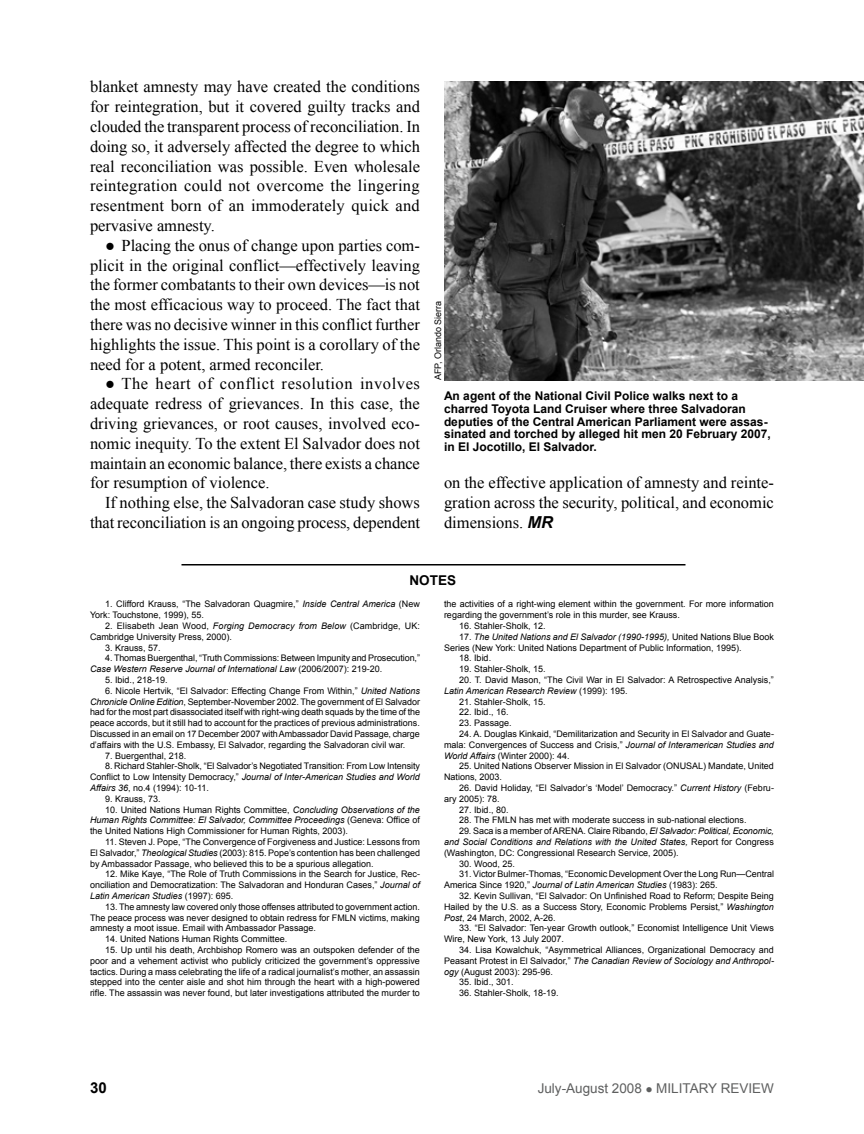
<style>
.page{position:relative;width:864px;height:1134px;background:#fff}
.page>*{position:absolute;margin:0;border:0;box-sizing:border-box;transform-origin:0 0}
.fob_Bullet{font:16.5px/19.8px "Times New Roman";color:#000;text-align:justify}
.fob{font:16.5px/19.8px "Times New Roman";color:#000;text-align:right}
.t1{font:700 15px "Arial";color:#000}
.t2{font:13.5px "Arial";color:#5e5f5f}
.t3{font:700 13.5px "Arial";color:#000}
.cutline{font:700 12px/12.8px "Arial";color:#000}
.ftnote{font:9px/10.8px "Arial";color:#000;text-align:justify}
.photocred{font:9px "Arial";color:#000}
.s1{font-family:"Arial";font-weight:700;font-style:italic}
.s2{font-style:italic}
</style>
<div class="page">
<hr style="left:182px;top:564px;width:504px;height:2px;background:#000">
<img style="left:444px;top:81px;width:420px;height:300px">
<p class="fob_Bullet" style="left:90px;top:77px;width:332px">blanket amnesty may have created the conditions for reintegration, but it covered guilty tracks and clouded the transparent process of reconciliation. In doing so, it adversely affected the degree to which real reconciliation was possible. Even wholesale reintegration could not overcome the lingering resentment born of an immoderately quick and pervasive amnesty.</p>
<p class="fob_Bullet" style="left:90px;top:235px;width:332px;text-indent:15px">● Placing the onus of change upon parties com&shy;plicit in the original conflict—effectively leaving the former combatants to their own devices—is not the most efficacious way to proceed. The fact that there was no decisive winner in this conflict further highlights the issue. This point is a corollary of the need for a potent, armed reconciler.</p>
<p class="fob_Bullet" style="left:90px;top:374px;width:331px;text-indent:15px">● The heart of conflict resolution involves adequate redress of grievances. In this case, the driving grievances, or root causes, involved eco&shy;nomic inequity. To the extent El Salvador does not maintain an economic balance, there exists a chance for resumption of violence.</p>
<p class="fob" style="left:90px;top:493px;width:332px">If nothing else, the Salvadoran case study shows that reconciliation is an ongoing process, dependent</p>
<p class="photocred" style="left:432px;top:380px;width:81px;rotate:-90deg">AFP, Orlando Sierra</p>
<p class="cutline" style="left:444px;top:390px;width:328px">An agent of the National Civil Police walks next to a charred Toyota Land Cruiser where three Salvadoran deputies of the Central American Parliament were assas&shy;sinated and torched by alleged hit men 20 February 2007, in El Jocotillo, El Salvador.</p>
<p class="fob" style="left:444px;top:473px;width:331px;text-align:justify">on the effective application of amnesty and reinte&shy;gration across the security, political, and economic dimensions. <span class="s1">MR</span></p>
<p class="t3" style="left:410px;top:572px;width:48px">NOTES</p>
<p class="ftnote" style="left:90px;top:599px;width:331px;text-indent:15px">1. Clifford Krauss, “The Salvadoran Quagmire,” <span class="s2">Inside Central America</span> (New<br>York: Touchstone, 1999), 55.</p>
<p class="ftnote" style="left:90px;top:620px;width:332px;text-indent:15px">2. Elisabeth Jean Wood, <span class="s2">Forging Democracy from Below</span> (Cambridge, UK:<br>Cambridge University Press, 2000).</p>
<p class="ftnote" style="left:105px;top:642px;width:57px">3. Krauss, 57.</p>
<p class="ftnote" style="left:90px;top:653px;width:332px;text-indent:15px">4. Thomas Buergenthal, “Truth Commissions: Between I mpunity and Prosecution,”<br><span class="s2">Case Western Reserve Journal of International Law</span> (2006/2007): 219-20.</p>
<p class="ftnote" style="left:105px;top:674px;width:64px">5. Ibid., 218-19.</p>
<p class="ftnote" style="left:90px;top:685px;width:332px;text-indent:15px">6. Nicole Hertvik, “El Salvador: Effecting Change From Within,” <span class="s2">United Nations Chronicle Online Edition</span>, September-November 2002. The government of El Salvador had for the most part disassociated itself with right-wing death squads by the time of the peace accords, but it still had to account for the practices of previous administrations.<br>Discussed in an email on 17 December 2007 with Ambassador David Passage, charge d’affairs with the U.S. Embassy, El Salvador, regarding the Salvadoran civil war.</p>
<p class="ftnote" style="left:105px;top:750px;width:83px">7. Buergenthal, 218.</p>
<p class="ftnote" style="left:90px;top:761px;width:331px;text-indent:15px">8. Richard Stahler-Sholk, “El Salvador’s Negotiated Transition: From Low I ntensity Conflict to Low I ntensity Democracy,” <span class="s2">Journal of Inter-American Studies and World Affairs 36</span>, no.4 (1994): 10-11.</p>
<p class="ftnote" style="left:105px;top:793px;width:57px">9. Krauss, 73.</p>
<p class="ftnote" style="left:90px;top:804px;width:331px;text-indent:15px">10. United Nations Human Rights Committee, <span class="s2">Concluding Observations of the Human Rights Committee: El Salvador, Committee Proceedings</span> (Geneva: Office of the United Nations High Commissioner for Human Rights, 2003).</p>
<p class="ftnote" style="left:90px;top:836px;width:332px;text-indent:15px">11. Steven J. Pope, “The Convergence of Forgiveness and Justice: Lessons from El Salvador,” <span class="s2">Theological Studies</span> (2003): 815. Pope’s contention has been challenged by Ambassador Passage, who believed this to be a spurious allegation.</p>
<p class="ftnote" style="left:90px;top:869px;width:332px;text-indent:15px">12. Mike Kaye, “The Role of Truth Commissions in the Search for Justice, Rec&shy;onciliation and Democratization: The Salvadoran and Honduran Cases,” <span class="s2">Journal of Latin American Studies</span> (1997): 695.</p>
<p class="ftnote" style="left:90px;top:901px;width:332px;text-indent:15px">13. The amnesty law covered only those offenses attributed to government action.<br>The peace process was never designed to obtain redress for FMLN victims, making amnesty a moot issue. Email with Ambassador Passage.</p>
<p class="ftnote" style="left:105px;top:934px;width:184px">14. United Nations Human Rights Committee.</p>
<p class="ftnote" style="left:90px;top:944px;width:331px;text-indent:15px">15. Up until his death, Archbishop Romero was an outspoken defender of the poor and a vehement activist who publicly criticized the government’s oppressive tactics. During a mass celebrating the life of a radical journalist’s mother, an assassin stepped into the center aisle and shot him through the heart with a high-powered rifle. The assassin was never found, but later investigations attributed the murder to</p>
<p class="ftnote" style="left:444px;top:599px;width:331px">the activities of a right-wing element within the government. For more information regarding the government’s role in this murder, see Krauss.</p>
<p class="ftnote" style="left:459px;top:620px;width:88px">16. Stahler-Sholk, 12.</p>
<p class="ftnote" style="left:444px;top:631px;width:332px;text-indent:15px">17. <span class="s2">The United Nations and El Salvador (1990-1995),</span> United Nations Blue Book<br>Series (New York: United Nations Department of Public I nformation, 1995).</p>
<p class="ftnote" style="left:459px;top:653px;width:34px">18. Ibid.</p>
<p class="ftnote" style="left:459px;top:664px;width:88px">19. Stahler-Sholk, 15.</p>
<p class="ftnote" style="left:444px;top:674px;width:331px;text-indent:15px">20. T. David Mason, “The Civil War in El Salvador: A Retrospective Analysis,”<br><span class="s2">Latin American Research Review</span> (1999): 195.</p>
<p class="ftnote" style="left:459px;top:696px;width:88px">21. Stahler-Sholk, 15.</p>
<p class="ftnote" style="left:459px;top:707px;width:51px">22. Ibid., 16.</p>
<p class="ftnote" style="left:459px;top:718px;width:54px">23. Passage.</p>
<p class="ftnote" style="left:444px;top:728px;width:331px;text-indent:15px">24. A. Douglas Kinkaid, “Demilitarization and Security in El Salvador and Guate&shy;mala: Convergences of Success and Crisis,” <span class="s2">Journal of Interamerican Studies and World Affairs</span> (Winter 2000): 44.</p>
<p class="ftnote" style="left:444px;top:761px;width:331px;text-indent:15px">25. United Nations Observer Mission in El Salvador (ONUSAL) Mandate, United<br>Nations, 2003.</p>
<p class="ftnote" style="left:444px;top:782px;width:331px;text-indent:15px">26. David Holiday, “El Salvador’s ‘Model’ Democracy.” <span class="s2">Current History</span> (Febru&shy;ary 2005): 78.</p>
<p class="ftnote" style="left:459px;top:804px;width:51px">27. Ibid., 80.</p>
<p class="ftnote" style="left:459px;top:815px;width:289px">28. The FMLN has met with moderate success in sub-national elections.</p>
<p class="ftnote" style="left:444px;top:826px;width:331px;text-indent:15px">29. Saca is a member of ARE NA. Claire Ribando, <span class="s2">El Salvador: Political, Economic, and Social Conditions and Relations with the United States,</span> Report for Congress (Washington, DC: Congressional Research Service, 2005).</p>
<p class="ftnote" style="left:459px;top:858px;width:57px">30. Wood, 25.</p>
<p class="ftnote" style="left:444px;top:869px;width:332px;text-indent:15px">31. Victor Bulmer-Thomas, “Economic Development Over the Long Run—Central<br>America Since 1920,” <span class="s2">Journal of Latin American Studies</span> (1983): 265.</p>
<p class="ftnote" style="left:444px;top:890px;width:331px;text-indent:15px">32. Kevin Sullivan, “El Salvador: On Unfinished Road to Reform; Despite Being Hailed by the U.S. as a Success Story, Economic Problems Persist,” <span class="s2">Washington Post</span>, 24 March, 2002, A-26.</p>
<p class="ftnote" style="left:444px;top:923px;width:331px;text-indent:15px">33. “El Salvador: Ten-year Growth outlook,” Economist I ntelligence Unit Views<br>Wire, New York, 13 July 2007.</p>
<p class="ftnote" style="left:444px;top:944px;width:332px;text-indent:15px">34. Lisa Kowalchuk, “Asymmetrical Alliances, Organizational Democracy and Peasant Protest in El Salvador,” <span class="s2">The Canadian Review of Sociology and Anthropol&shy;ogy</span> (August 2003): 295-96.</p>
<p class="ftnote" style="left:459px;top:977px;width:56px">35. Ibid., 301.</p>
<p class="ftnote" style="left:459px;top:988px;width:101px">36. Stahler-Sholk, 18-19.</p>
<h2 class="t1" style="left:90px;top:1078px;width:18px">30</h2>
<h3 class="t2" style="left:538px;top:1080px;width:238px">July-August 2008 ● Military Review</h3>
</div>
